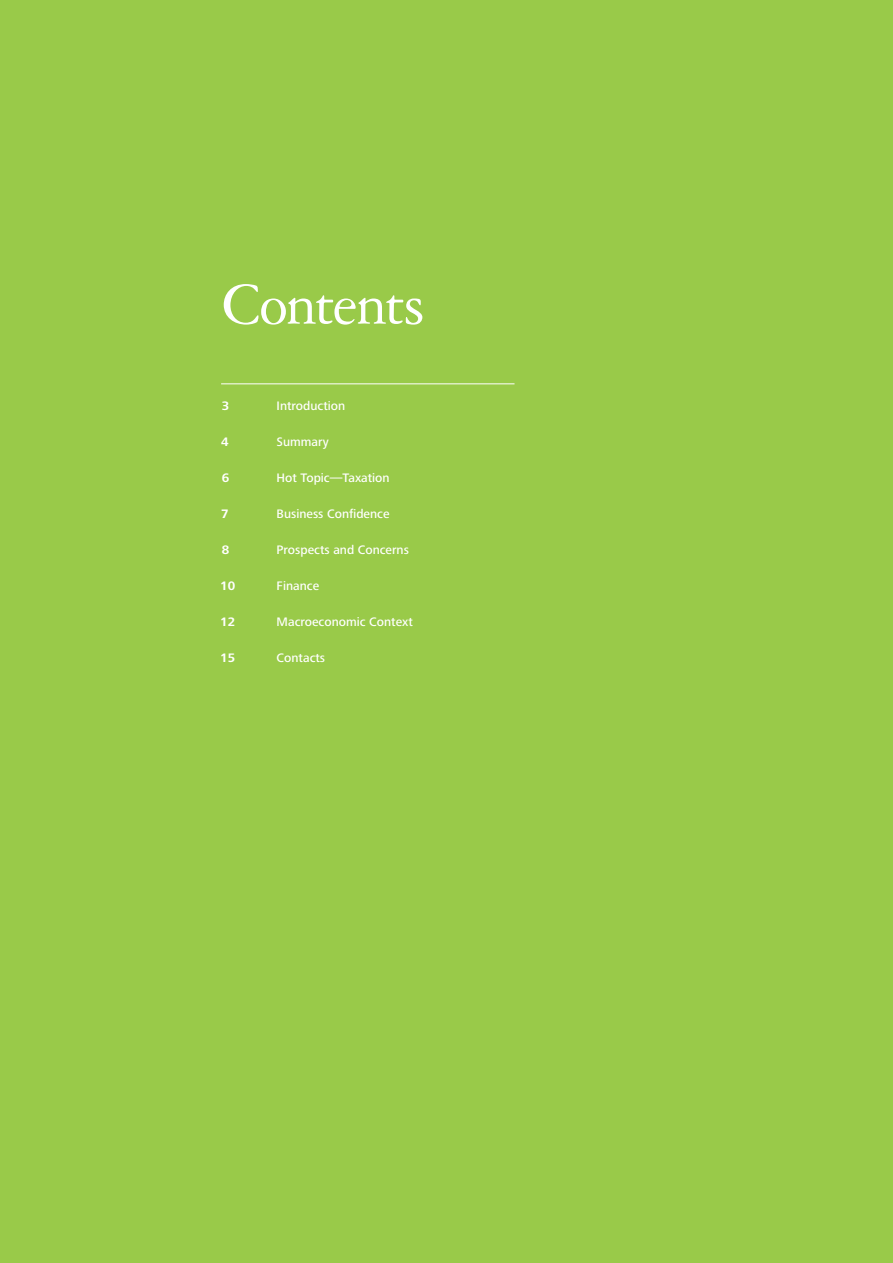
<style>
.page{position:relative;width:893px;height:1263px;background:#99ca49}
.page>*{position:absolute;margin:0;border:0;box-sizing:border-box;transform-origin:0 0}
.t1{font:63px "Garamond 3 LT Std";letter-spacing:-.035em;color:#fff}
.t2{font:500 12.75px "Frutiger Next Pro";color:#fff}
.t3{font:700 12.75px "Frutiger Next Pro";color:#fff}
</style>
<div class="page">
<hr style="left:221px;top:383px;width:293px;height:1px;background:#fff">
<h1 class="t1" style="left:222px;top:279px;width:204px">Contents</h1>
<p class="t3" style="left:222px;top:400px;width:9px">3</p>
<p class="t2" style="left:277px;top:399px;width:70px">Introduction</p>
<p class="t3" style="left:221px;top:436px;width:9px">4</p>
<p class="t2" style="left:277px;top:435px;width:54px">Summary</p>
<p class="t3" style="left:222px;top:472px;width:9px">6</p>
<p class="t2" style="left:277px;top:471px;width:115px">Hot Topic—Taxation</p>
<p class="t3" style="left:221px;top:508px;width:9px">7</p>
<p class="t2" style="left:277px;top:507px;width:114px">Business Confidence</p>
<p class="t3" style="left:222px;top:544px;width:9px">8</p>
<p class="t2" style="left:277px;top:543px;width:134px">Prospects and Concerns</p>
<p class="t3" style="left:220px;top:580px;width:16px">10</p>
<p class="t2" style="left:277px;top:579px;width:44px">Finance</p>
<p class="t3" style="left:220px;top:616px;width:16px">12</p>
<p class="t2" style="left:277px;top:615px;width:138px">Macroeconomic Context</p>
<p class="t3" style="left:220px;top:652px;width:16px">15</p>
<p class="t2" style="left:277px;top:651px;width:50px">Contacts</p>
</div>
